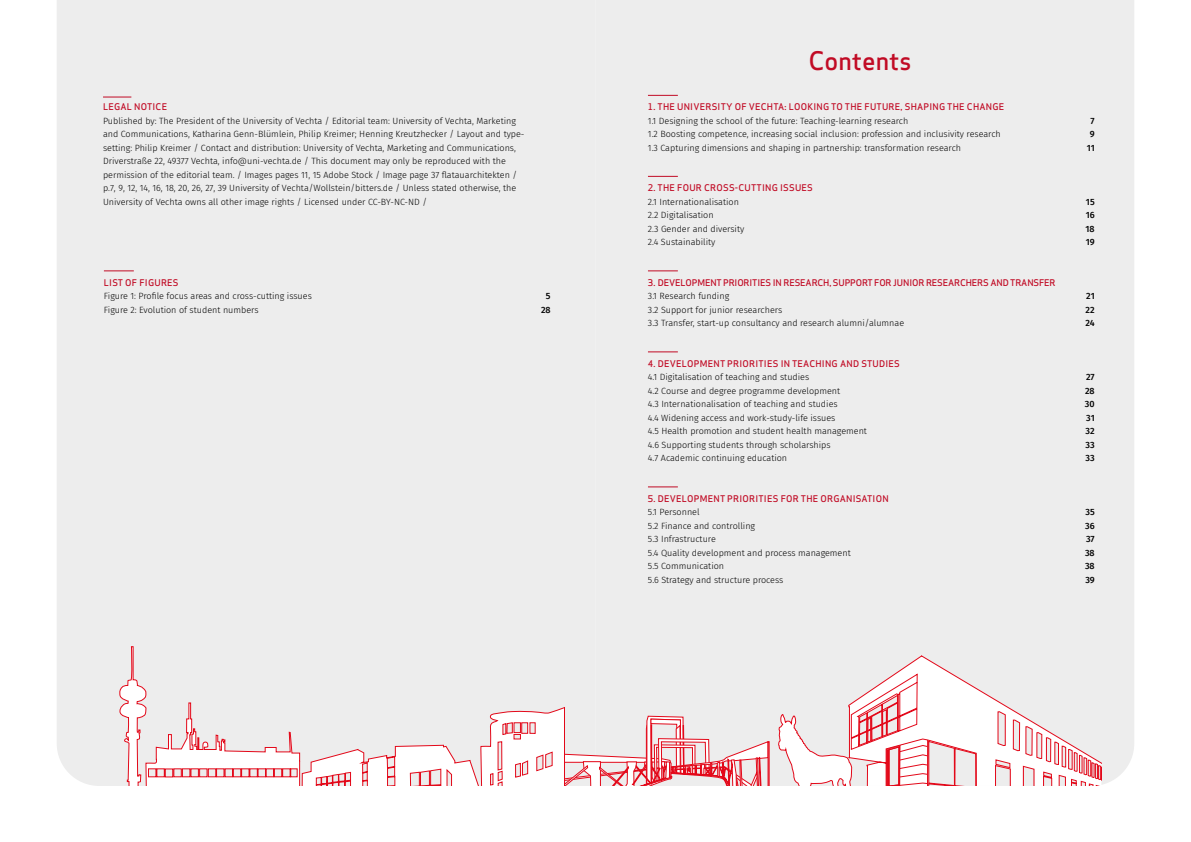
<style>
.page{position:relative;width:1191px;height:842px;background:#fff}
.page>*{position:absolute;margin:0;border:0;box-sizing:border-box;transform-origin:0 0}
.t1{font:500 25px "Apex Sans";color:#c10b25}
.t2{font:300 9px/13.5px "Fira Sans";color:#000}
.t3{font:500 9px "Apex Sans";letter-spacing:.025em;color:#c10b25}
.t4{font:500 9px "Apex Sans";letter-spacing:-.015em;color:#c10b25}
.t5{font:500 9px "Fira Sans";color:#000}
</style>
<div class="page">
<div style="left:57px;top:0;width:538px;height:786px;background:#ededed"></div>
<svg style="left:103px;top:97px;width:28px;height:1px"></svg>
<div style="left:595px;top:0;width:539px;height:785px;background:#ededed"></div>
<svg style="left:787px;top:655px;width:314px;height:131px"></svg>
<svg style="left:302px;top:645px;width:485px;height:141px;background:#ede7e7"></svg>
<svg style="left:119px;top:646px;width:650px;height:141px"></svg>
<hr style="left:104px;top:270px;width:30px;height:1px;background:#c10b25">
<hr style="left:648px;top:95px;width:30px;height:1px;background:#c10b25">
<hr style="left:648px;top:176px;width:30px;height:1px;background:#c10b25">
<hr style="left:648px;top:270px;width:30px;height:1px;background:#c10b25">
<hr style="left:648px;top:351px;width:30px;height:1px;background:#c10b25">
<hr style="left:648px;top:486px;width:30px;height:1px;background:#c10b25">
<p class="t3" style="left:103px;top:99px;width:66px">LEGAL NOTICE</p>
<p class="t2" style="left:103px;top:114px;width:423px">Published by: The President of the University of Vechta / Editorial team: University of Vechta, Marketing and Communications, Katharina Genn-Blümlein, Philip Kreimer; Henning Kreutzhecker / Layout and type&shy;setting: Philip Kreimer / Contact and distribution: University of Vechta, Marketing and Communications, Driverstraße 22, 49377 Vechta, info@uni-vechta.de / This document may only be reproduced with the permission of the editorial team. / Images pages 11, 15 Adobe Stock / Image page 37 flatauarchitekten / p.7, 9, 12, 14, 16, 18, 20, 26, 27, 39 University of Vechta/Wollstein/bitters.de / Unless stated otherwise, the University of Vechta owns all other image rights / Licensed under CC-BY-NC-ND /</p>
<p class="t3" style="left:104px;top:274px;width:76px">LIST OF FIGURES</p>
<p class="t2" style="left:104px;top:289px;width:209px">Figure 1: Profile focus areas and cross-cutting issues</p>
<p class="t5" style="left:546px;top:289px;width:6px">5</p>
<p class="t2" style="left:104px;top:303px;width:156px">Figure 2: Evolution of student numbers</p>
<p class="t5" style="left:541px;top:302px;width:11px">28</p>
<h1 class="t1" style="left:808px;top:38px;width:104px">Contents</h1>
<p class="t3" style="left:648px;top:99px;width:358px">1. THE UNIVERSITY OF VECHTA: LOOKING TO THE FUTURE, SHAPING THE CHANGE</p>
<p class="t2" style="left:648px;top:114px;width:262px">1.1 Designing the school of the future: Teaching-learning research</p>
<p class="t5" style="left:1090px;top:113px;width:6px">7</p>
<p class="t2" style="left:648px;top:127px;width:354px">1.2 Boosting competence, increasing social inclusion: profession and inclusivity research</p>
<p class="t5" style="left:1089px;top:127px;width:6px">9</p>
<p class="t2" style="left:648px;top:141px;width:315px">1.3 Capturing dimensions and shaping in partnership: transformation research</p>
<p class="t5" style="left:1086px;top:140px;width:9px">11</p>
<p class="t3" style="left:648px;top:180px;width:166px">2. THE FOUR CROSS-CUTTING ISSUES</p>
<p class="t2" style="left:648px;top:195px;width:92px">2.1 Internationalisation</p>
<p class="t5" style="left:1086px;top:194px;width:10px">15</p>
<p class="t2" style="left:648px;top:208px;width:67px">2.2 Digitalisation</p>
<p class="t5" style="left:1085px;top:208px;width:11px">16</p>
<p class="t2" style="left:648px;top:222px;width:98px">2.3 Gender and diversity</p>
<p class="t5" style="left:1085px;top:221px;width:11px">18</p>
<p class="t2" style="left:648px;top:235px;width:69px">2.4 Sustainability</p>
<p class="t5" style="left:1085px;top:235px;width:10px">19</p>
<p class="t4" style="left:648px;top:274px;width:409px">3. DEVELOPMENT PRIORITIES IN RESEARCH, SUPPORT FOR JUNIOR RESEARCHERS AND TRANSFER</p>
<p class="t2" style="left:648px;top:289px;width:83px">3.1 Research funding</p>
<p class="t5" style="left:1086px;top:289px;width:10px">21</p>
<p class="t2" style="left:648px;top:303px;width:136px">3.2 Support for junior researchers</p>
<p class="t5" style="left:1085px;top:302px;width:11px">22</p>
<p class="t2" style="left:648px;top:316px;width:258px">3.3 Transfer, start-up consultancy and research alumni/alumnae</p>
<p class="t5" style="left:1085px;top:316px;width:11px">24</p>
<p class="t3" style="left:648px;top:355px;width:253px">4. DEVELOPMENT PRIORITIES IN TEACHING AND STUDIES</p>
<p class="t2" style="left:648px;top:370px;width:163px">4.1 Digitalisation of teaching and studies</p>
<p class="t5" style="left:1086px;top:370px;width:10px">27</p>
<p class="t2" style="left:648px;top:384px;width:194px">4.2 Course and degree programme development</p>
<p class="t5" style="left:1085px;top:383px;width:11px">28</p>
<p class="t2" style="left:648px;top:397px;width:191px">4.3 Internationalisation of teaching and studies</p>
<p class="t5" style="left:1085px;top:397px;width:11px">30</p>
<p class="t2" style="left:648px;top:411px;width:189px">4.4 Widening access and work-study-life issues</p>
<p class="t5" style="left:1086px;top:410px;width:10px">31</p>
<p class="t2" style="left:648px;top:424px;width:220px">4.5 Health promotion and student health management</p>
<p class="t5" style="left:1085px;top:424px;width:11px">32</p>
<p class="t2" style="left:648px;top:438px;width:184px">4.6 Supporting students through scholarships</p>
<p class="t5" style="left:1085px;top:437px;width:11px">33</p>
<p class="t2" style="left:648px;top:451px;width:141px">4.7 Academic continuing education</p>
<p class="t5" style="left:1085px;top:451px;width:11px">33</p>
<p class="t3" style="left:648px;top:490px;width:242px">5. DEVELOPMENT PRIORITIES FOR THE ORGANISATION</p>
<p class="t2" style="left:648px;top:505px;width:53px">5.1 Personnel</p>
<p class="t5" style="left:1085px;top:505px;width:11px">35</p>
<p class="t2" style="left:648px;top:519px;width:109px">5.2 Finance and controlling</p>
<p class="t5" style="left:1085px;top:518px;width:11px">36</p>
<p class="t2" style="left:648px;top:532px;width:69px">5.3 Infrastructure</p>
<p class="t5" style="left:1086px;top:532px;width:10px">37</p>
<p class="t2" style="left:648px;top:546px;width:204px">5.4 Quality development and process management</p>
<p class="t5" style="left:1085px;top:545px;width:11px">38</p>
<p class="t2" style="left:648px;top:559px;width:78px">5.5 Communication</p>
<p class="t5" style="left:1085px;top:559px;width:11px">38</p>
<p class="t2" style="left:648px;top:573px;width:137px">5.6 Strategy and structure process</p>
<p class="t5" style="left:1085px;top:572px;width:11px">39</p>
</div>
